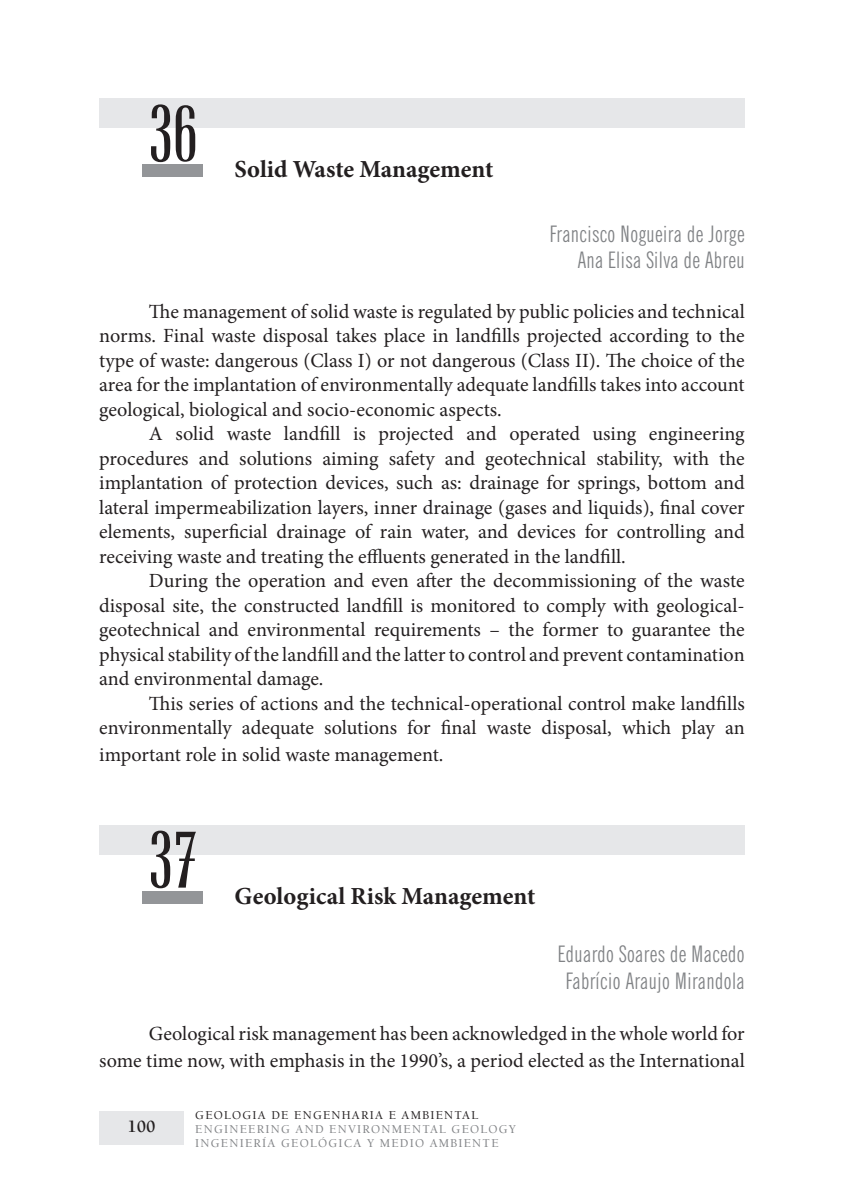
<style>
.page{position:relative;width:844px;height:1191px;background:#fff}
.page>*{position:absolute;margin:0;border:0;box-sizing:border-box;transform-origin:0 0}
.t1{font:78.75px "Canape Condensed Normal";color:#231f20}
.t2{font:700 24.5px "Minion Pro";color:#231f20}
.t3{font:extra-condensed 22.75px/26.2px "News Gothic BT";letter-spacing:.02em;color:#808285;text-align:right}
.t4{font:20.12px/24.5px "Minion Pro";color:#231f20;text-align:justify}
.t5{font:700 17.5px "Berkeley LT";color:#231f20}
.t6{font:500 12.25px "Berkeley LT";letter-spacing:.1em;color:#808285}
.t7{font:500 12.25px "Berkeley LT";letter-spacing:.1em;color:#231f20}
</style>
<div class="page">
<div style="left:99px;top:1110px;width:85px;height:34px;background:#e6e7e9"></div>
<div style="left:99px;top:99px;width:645px;height:29px;background:#e6e7e9"></div>
<div style="left:142px;top:165px;width:61px;height:12px;background:#939598"></div>
<div style="left:99px;top:825px;width:645px;height:29px;background:#e6e7e9"></div>
<div style="left:142px;top:891px;width:61px;height:12px;background:#939598"></div>
<h1 class="t1" style="left:148px;top:91px;width:50px">36</h1>
<p class="t2" style="left:234px;top:152px;width:260px">Solid Waste Management</p>
<p class="t3" style="left:549px;top:221px;width:196px">Francisco Nogueira de Jorge<br>Ana Elisa Silva de Abreu</p>
<p class="t4" style="left:99px;top:299px;width:646px;text-indent:50px">The management of solid waste is regulated by public policies and technical norms. Final waste disposal takes place in landfills projected according to the type of waste: dangerous (Class I) or not dangerous (Class II). The choice of the area for the implantation of environmentally adequate landfills takes into account geological, biological and socio-economic aspects.</p>
<p class="t4" style="left:99px;top:421px;width:646px;text-indent:50px">A solid waste landfill is projected and operated using engineering procedures and solutions aiming safety and geotechnical stability, with the implantation of protection devices, such as: drainage for springs, bottom and lateral impermeabilization layers, inner drainage (gases and liquids), final cover elements, superficial drainage of rain water, and devices for controlling and receiving waste and treating the effluents generated in the landfill.</p>
<p class="t4" style="left:99px;top:568px;width:646px;text-indent:50px">During the operation and even after the decommissioning of the waste disposal site, the constructed landfill is monitored to comply with geological&shy;geotechnical and environmental requirements – the former to guarantee the physical stability of the landfill and the latter to control and prevent contamination and environmental damage.</p>
<p class="t4" style="left:99px;top:691px;width:646px;text-align:right">This series of actions and the technical-operational control make landfills environmentally adequate solutions for final waste disposal, which play an</p>
<p class="t4" style="left:99px;top:742px;width:345px">important role in solid waste management.</p>
<h1 class="t1" style="left:148px;top:817px;width:50px">37</h1>
<p class="t2" style="left:234px;top:878px;width:302px">Geological Risk Management</p>
<p class="t3" style="left:557px;top:941px;width:188px;text-align:center">Eduardo Soares de Macedo<br>Fabrício Araujo Mirandola</p>
<p class="t4" style="left:99px;top:1020px;width:646px;line-height:26.6px;text-align:right">Geological risk management has been acknowledged in the whole world for<br>some time now, with emphasis in the 1990’s, a period elected as the International</p>
<p class="t5" style="left:127px;top:1117px;width:30px">100</p>
<p class="t7" style="left:195px;top:1108px;width:284px">GEOLOGIA DE ENGENHARIA E AMBIENTAL</p>
<p class="t6" style="left:195px;top:1122px;width:38px">ENGINEERIN</p>
<p class="t6" style="left:281px;top:1122px;width:25px">G AND</p>
<p class="t6" style="left:329px;top:1122px;width:38px">ENVIRONMENTAL</p>
<p class="t6" style="left:451px;top:1122px;width:20px">GEOLO</p>
<p class="t6" style="left:498px;top:1122px;width:19px">GY</p>
<p class="t6" style="left:195px;top:1136px;width:35px">INGENIER</p>
<p class="t6" style="left:262px;top:1136px;width:39px">ÍA GEOL</p>
<p class="t6" style="left:318px;top:1136px;width:72px">ÓGICA Y MEDIO</p>
<p class="t6" style="left:429px;top:1136px;width:10px">AMBIENTE</p>
</div>
